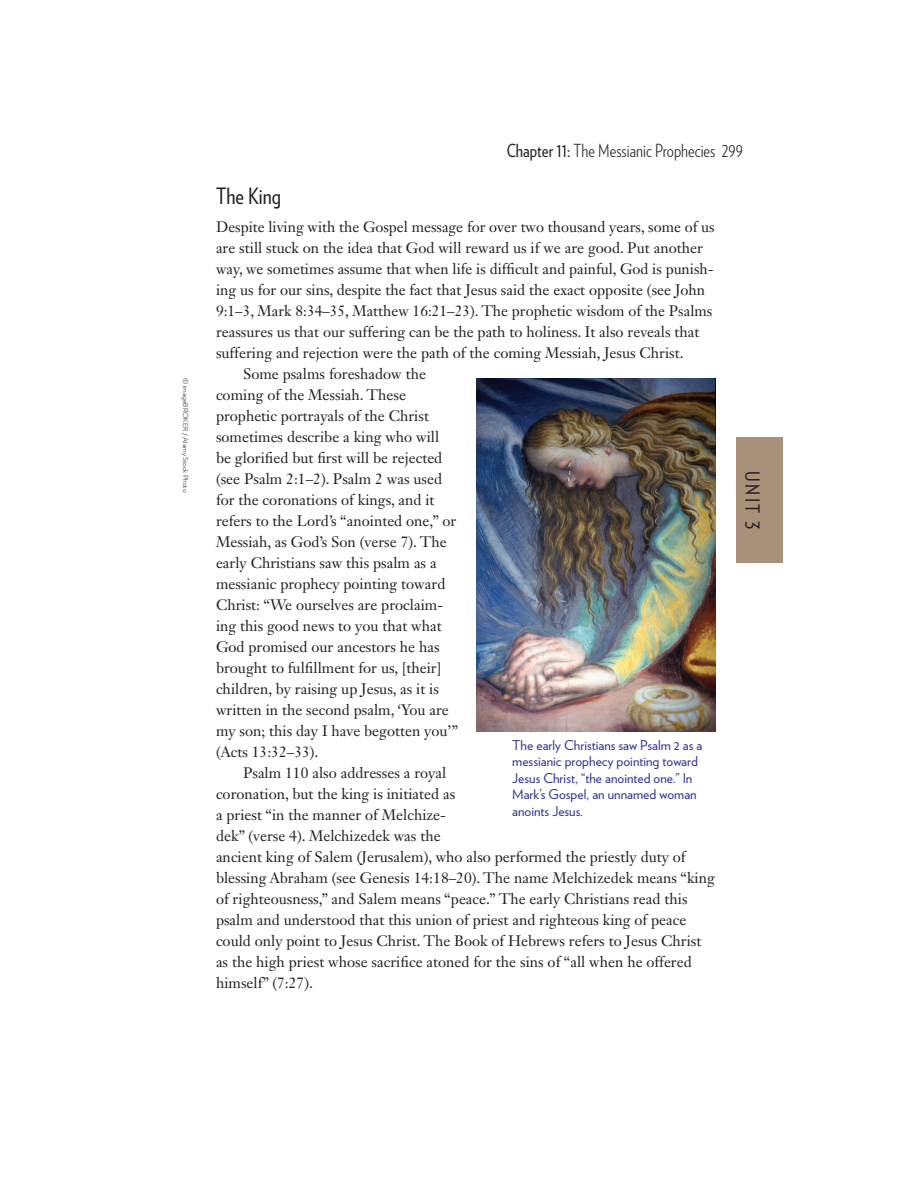
<style>
.page{position:relative;width:918px;height:1188px;background:#fff}
.page>*{position:absolute;margin:0;border:0;box-sizing:border-box;transform-origin:0 0}
.t1{font:22.5px "Verlag Condensed";color:#231f20}
.t2{font:19.5px "Verlag Condensed";color:#231f20}
.t3{font:300 18px "Verlag Condensed";color:#231f20}
.t4{font:15px "Janson Text LT Std";color:#231f20}
.t5{font:13.5px/16.5px "Verlag";color:#2e3092}
.t6{font:300 6.75px "Verlag";color:#231f20;scale:1.11 1}
.s1{font-weight:400}
</style>
<div class="page">
<div style="left:736px;top:437px;width:47px;height:126px;background:#a89079"></div>
<img style="left:476px;top:378px;width:239px;height:353px">
<p class="t6" style="left:190px;top:378px;width:104px;rotate:90deg">© imageBROKER / Alamy Stock Photo</p>
<p class="t3" style="left:507px;top:138px;width:238px"><span class="s1">Chapter 11:</span> The Messianic Prophecies 299</p>
<p class="t1" style="left:216px;top:180px;width:67px">The King</p>
<p class="t4" style="left:216px;top:217px;width:500px">Despite living with the Gospel message for over two thousand years, some of us</p>
<p class="t4" style="left:216px;top:238px;width:488px">are still stuck on the idea that God will reward us if we are good. Put another</p>
<p class="t4" style="left:216px;top:259px;width:499px">way, we sometimes assume that when life is difficult and painful, God is punish-</p>
<p class="t4" style="left:216px;top:280px;width:491px">ing us for our sins, despite the fact that Jesus said the exact opposite (see John</p>
<p class="t4" style="left:216px;top:301px;width:498px">9:1–3, Mark 8:34–35, Matthew 16:21–23). The prophetic wisdom of the Psalms</p>
<p class="t4" style="left:216px;top:322px;width:485px">reassures us that our suffering can be the path to holiness. It also reveals that</p>
<p class="t4" style="left:216px;top:343px;width:469px">suffering and rejection were the path of the coming Messiah, Jesus Christ.</p>
<p class="t4" style="left:243px;top:364px;width:185px">Some psalms foreshadow the</p>
<p class="t4" style="left:216px;top:385px;width:191px">coming of the Messiah. These</p>
<p class="t4" style="left:216px;top:406px;width:215px">prophetic portrayals of the Christ</p>
<p class="t4" style="left:216px;top:427px;width:225px">sometimes describe a king who will</p>
<p class="t4" style="left:216px;top:448px;width:228px">be glorified but first will be rejected</p>
<p class="t4" style="left:216px;top:469px;width:228px">(see Psalm 2:1–2). Psalm 2 was used</p>
<p class="t4" style="left:216px;top:490px;width:220px">for the coronations of kings, and it</p>
<p class="t4" style="left:216px;top:511px;width:242px">refers to the Lord’s “anointed one,” or</p>
<p class="t4" style="left:216px;top:532px;width:232px">Messiah, as God’s Son (verse 7). The</p>
<p class="t4" style="left:216px;top:553px;width:222px">early Christians saw this psalm as a</p>
<p class="t4" style="left:216px;top:574px;width:231px">messianic prophecy pointing toward</p>
<p class="t4" style="left:216px;top:595px;width:229px">Christ: “We ourselves are proclaim-</p>
<p class="t4" style="left:216px;top:616px;width:227px">ing this good news to you that what</p>
<p class="t4" style="left:216px;top:637px;width:225px">God promised our ancestors he has</p>
<p class="t4" style="left:216px;top:658px;width:227px">brought to fulfillment for us, [their]</p>
<p class="t4" style="left:216px;top:679px;width:225px">children, by raising up Jesus, as it is</p>
<p class="t4" style="left:216px;top:700px;width:234px">written in the second psalm, ‘You are</p>
<p class="t4" style="left:216px;top:721px;width:244px">my son; this day I have begotten you’”</p>
<p class="t4" style="left:216px;top:742px;width:104px">(Acts 13:32–33).</p>
<p class="t4" style="left:243px;top:763px;width:205px">Psalm 110 also addresses a royal</p>
<p class="t4" style="left:216px;top:784px;width:241px">coronation, but the king is initiated as</p>
<p class="t4" style="left:216px;top:805px;width:231px">a priest “in the manner of Melchize-</p>
<p class="t4" style="left:216px;top:826px;width:226px">dek” (verse 4). Melchizedek was the</p>
<p class="t4" style="left:216px;top:847px;width:471px">ancient king of Salem (Jerusalem), who also performed the priestly duty of</p>
<p class="t4" style="left:216px;top:868px;width:500px">blessing Abraham (see Genesis 14:18–20). The name Melchizedek means “king</p>
<p class="t4" style="left:216px;top:889px;width:473px">of righteousness,” and Salem means “peace.” The early Christians read this</p>
<p class="t4" style="left:216px;top:910px;width:472px">psalm and understood that this union of priest and righteous king of peace</p>
<p class="t4" style="left:216px;top:931px;width:487px">could only point to Jesus Christ. The Book of Hebrews refers to Jesus Christ</p>
<p class="t4" style="left:216px;top:952px;width:477px">as the high priest whose sacrifice atoned for the sins of “all when he offered</p>
<p class="t4" style="left:216px;top:973px;width:98px">himself” (7:27).</p>
<p class="t5" style="left:512px;top:736px;width:192px">The early Christians saw Psalm 2 as a messianic prophecy pointing toward<br>Jesus Christ, “the anointed one.” In<br>Mark’s Gospel, an unnamed woman anoints Jesus.</p>
<p class="t2" style="left:766px;top:471px;width:60px;rotate:90deg">UNIT 3</p>
</div>
